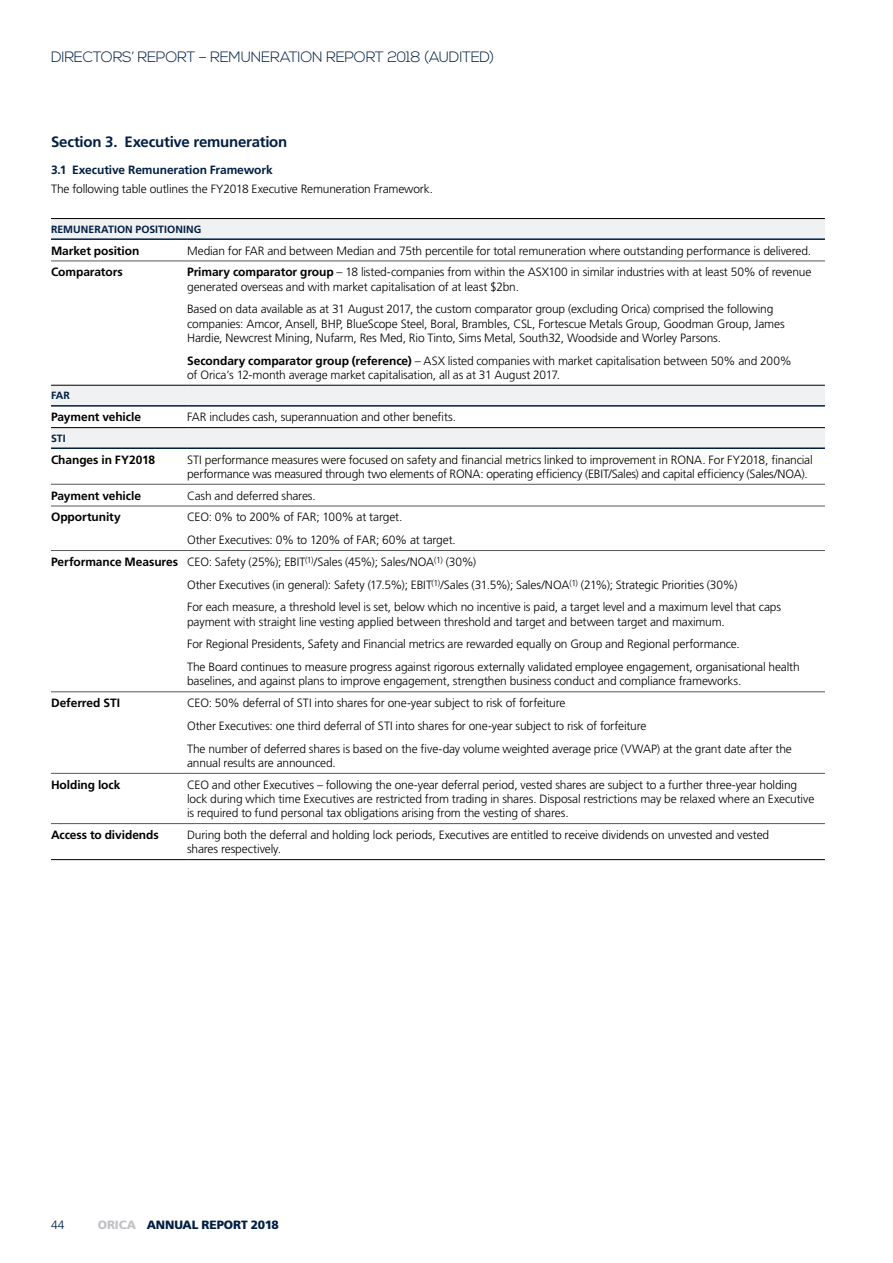
<style>
.page{position:relative;width:893px;height:1263px;background:#fff}
.page>*{position:absolute;margin:0;border:0;box-sizing:border-box;transform-origin:0 0}
.t1{font:300 15px "Nexa";letter-spacing:-.02em;color:#001e42}
.b_Head_A__3mm_after{font:700 15px "Frutiger LT Std";letter-spacing:-.015em;color:#001e42}
.f_Text{font:300 12px/14.2px "Frutiger LT Std";letter-spacing:-.015em;color:#000}
.f_Text-2{font:700 12px "Frutiger LT Std";letter-spacing:-.005em;color:#000}
.b_Text__1st{font:300 12px "Frutiger LT Std";letter-spacing:-.01em;color:#000}
.b_Head_B__1st{font:700 12px "Frutiger LT Std";letter-spacing:-.01em;color:#001e42}
.t2{font:900 12px "Frutiger LT Std";letter-spacing:-.01em;color:#001e42}
.t3{font:300 12px "Frutiger LT Std";color:#001e42}
.f_Subhead_Left__Bold{font:700 10.5px "Frutiger LT Std";letter-spacing:.005em;color:#001e42}
.s1{font-weight:700}
.s2{color:#c0c2c6}
</style>
<div class="page">
<svg style="left:51px;top:219px;width:774px;height:228px"></svg>
<hr style="left:51px;top:261px;width:136px;height:1px;background:#575756">
<hr style="left:187px;top:261px;width:638px;height:1px;background:#575756">
<hr style="left:51px;top:484px;width:136px;height:1px;background:#575756">
<hr style="left:187px;top:484px;width:638px;height:1px;background:#575756">
<hr style="left:51px;top:506px;width:136px;height:1px;background:#575756">
<hr style="left:187px;top:506px;width:638px;height:1px;background:#575756">
<hr style="left:51px;top:550px;width:136px;height:1px;background:#575756">
<hr style="left:187px;top:550px;width:638px;height:1px;background:#575756">
<hr style="left:51px;top:691px;width:136px;height:1px;background:#575756">
<hr style="left:187px;top:691px;width:638px;height:1px;background:#575756">
<hr style="left:51px;top:773px;width:136px;height:1px;background:#575756">
<hr style="left:187px;top:773px;width:638px;height:1px;background:#575756">
<hr style="left:51px;top:823px;width:136px;height:1px;background:#575756">
<hr style="left:187px;top:823px;width:638px;height:1px;background:#575756">
<hr style="left:51px;top:405px;width:136px;height:2px;background:#001e42">
<hr style="left:187px;top:405px;width:638px;height:2px;background:#001e42">
<hr style="left:51px;top:427px;width:136px;height:1px;background:#000">
<hr style="left:187px;top:427px;width:638px;height:1px;background:#000">
<hr style="left:51px;top:859px;width:136px;height:1px;background:#000">
<hr style="left:187px;top:859px;width:638px;height:1px;background:#000">
<hr style="left:51px;top:447px;width:136px;height:2px;background:#001e42">
<hr style="left:187px;top:447px;width:638px;height:2px;background:#001e42">
<hr style="left:51px;top:385px;width:136px;height:1px;background:#000">
<hr style="left:187px;top:385px;width:638px;height:1px;background:#000">
<hr style="left:51px;top:218px;width:136px;height:1px;background:#000">
<hr style="left:187px;top:218px;width:638px;height:1px;background:#000">
<hr style="left:51px;top:238px;width:136px;height:2px;background:#001e42">
<hr style="left:187px;top:238px;width:638px;height:2px;background:#001e42">
<p class="t1" style="left:51px;top:49px;width:445px">DIRECTORS’ REPORT – REMUNERATION REPORT 2018 (AUDITED)</p>
<p class="b_Head_A__3mm_after" style="left:51px;top:133px;width:238px">Section 3. Executive remuneration</p>
<p class="b_Head_B__1st" style="left:51px;top:163px;width:223px">3.1 Executive Remuneration Framework</p>
<p class="b_Text__1st" style="left:51px;top:182px;width:383px">The following table outlines the FY2018 Executive Remuneration Framework.</p>
<p class="f_Subhead_Left__Bold" style="left:51px;top:223px;width:152px">REMUNERATION POSITIONING</p>
<p class="f_Text-2" style="left:51px;top:243px;width:90px">Market position</p>
<p class="f_Text" style="left:187px;top:243px;width:626px">Median for FAR and between Median and 75th percentile for total remuneration where outstanding performance is delivered.</p>
<p class="f_Text-2" style="left:51px;top:265px;width:73px">Comparators</p>
<p class="f_Text" style="left:187px;top:265px;width:626px"><span class="s1">Primary comparator group</span> – 18 listed-companies from within the ASX100 in similar industries with at least 50% of revenue generated overseas and with market capitalisation of at least $2bn.</p>
<p class="f_Text" style="left:187px;top:302px;width:599px">Based on data available as at 31 August 2017, the custom comparator group (excluding Orica) comprised the following companies: Amcor, Ansell, BHP, BlueScope Steel, Boral, Brambles, CSL, Fortescue Metals Group, Goodman Group, James<br>Hardie, Newcrest Mining, Nufarm, Res Med, Rio Tinto, Sims Metal, South32, Woodside and Worley Parsons.</p>
<p class="f_Text" style="left:187px;top:353px;width:606px"><span class="s1">Secondary comparator group (reference)</span> – ASX listed companies with market capitalisation between 50% and 200% of Orica’s 12-month average market capitalisation, all as at 31 August 2017.</p>
<p class="f_Subhead_Left__Bold" style="left:51px;top:390px;width:21px">FAR</p>
<p class="f_Text-2" style="left:51px;top:410px;width:92px">Payment vehicle</p>
<p class="f_Text" style="left:187px;top:410px;width:271px">FAR includes cash, superannuation and other benefits.</p>
<p class="f_Subhead_Left__Bold" style="left:51px;top:432px;width:16px">STI</p>
<p class="f_Text-2" style="left:51px;top:452px;width:106px">Changes in FY2018</p>
<p class="f_Text" style="left:187px;top:452px;width:627px">STI performance measures were focused on safety and financial metrics linked to improvement in RONA. For FY2018, financial performance was measured through two elements of RONA: operating efficiency (EBIT/Sales) and capital efficiency (Sales/NOA).</p>
<p class="f_Text-2" style="left:51px;top:488px;width:92px">Payment vehicle</p>
<p class="f_Text" style="left:187px;top:488px;width:130px">Cash and deferred shares.</p>
<p class="f_Text-2" style="left:51px;top:510px;width:71px">Opportunity</p>
<p class="f_Text" style="left:187px;top:510px;width:217px">CEO: 0% to 200% of FAR; 100% at target.</p>
<p class="f_Text" style="left:187px;top:533px;width:270px">Other Executives: 0% to 120% of FAR; 60% at target.</p>
<p class="f_Text-2" style="left:51px;top:555px;width:129px">Performance Measures</p>
<p class="f_Text" style="left:187px;top:555px;width:291px">CEO: Safety (25%); EBIT<sup>(1)</sup>/Sales (45%); Sales/NOA<sup>(1)</sup> (30%)</p>
<p class="f_Text" style="left:187px;top:578px;width:552px">Other Executives (in general): Safety (17.5%); EBIT<sup>(1)</sup>/Sales (31.5%); Sales/NOA<sup>(1)</sup> (21%); Strategic Priorities (30%)</p>
<p class="f_Text" style="left:187px;top:600px;width:595px">For each measure, a threshold level is set, below which no incentive is paid, a target level and a maximum level that caps payment with straight line vesting applied between threshold and target and between target and maximum.</p>
<p class="f_Text" style="left:187px;top:637px;width:554px">For Regional Presidents, Safety and Financial metrics are rewarded equally on Group and Regional performance.</p>
<p class="f_Text" style="left:187px;top:660px;width:614px">The Board continues to measure progress against rigorous externally validated employee engagement, organisational health baselines, and against plans to improve engagement, strengthen business conduct and compliance frameworks.</p>
<p class="f_Text-2" style="left:51px;top:696px;width:71px">Deferred STI</p>
<p class="f_Text" style="left:187px;top:696px;width:380px">CEO: 50% deferral of STI into shares for one-year subject to risk of forfeiture</p>
<p class="f_Text" style="left:187px;top:719px;width:461px">Other Executives: one third deferral of STI into shares for one-year subject to risk of forfeiture</p>
<p class="f_Text" style="left:187px;top:742px;width:606px">The number of deferred shares is based on the five-day volume weighted average price (VWAP) at the grant date after the annual results are announced.</p>
<p class="f_Text-2" style="left:51px;top:777px;width:71px">Holding lock</p>
<p class="f_Text" style="left:187px;top:778px;width:629px">CEO and other Executives – following the one-year deferral period, vested shares are subject to a further three-year holding lock during which time Executives are restricted from trading in shares. Disposal restrictions may be relaxed where an Executive is required to fund personal tax obligations arising from the vesting of shares.</p>
<p class="f_Text-2" style="left:51px;top:828px;width:109px">Access to dividends</p>
<p class="f_Text" style="left:187px;top:828px;width:584px">During both the deferral and holding lock periods, Executives are entitled to receive dividends on unvested and vested shares respectively.</p>
<p class="t3" style="left:51px;top:1218px;width:15px">44</p>
<p class="t2" style="left:98px;top:1217px;width:183px"><span class="s2">ORICA</span> ANNUAL REPORT 2018</p>
</div>
